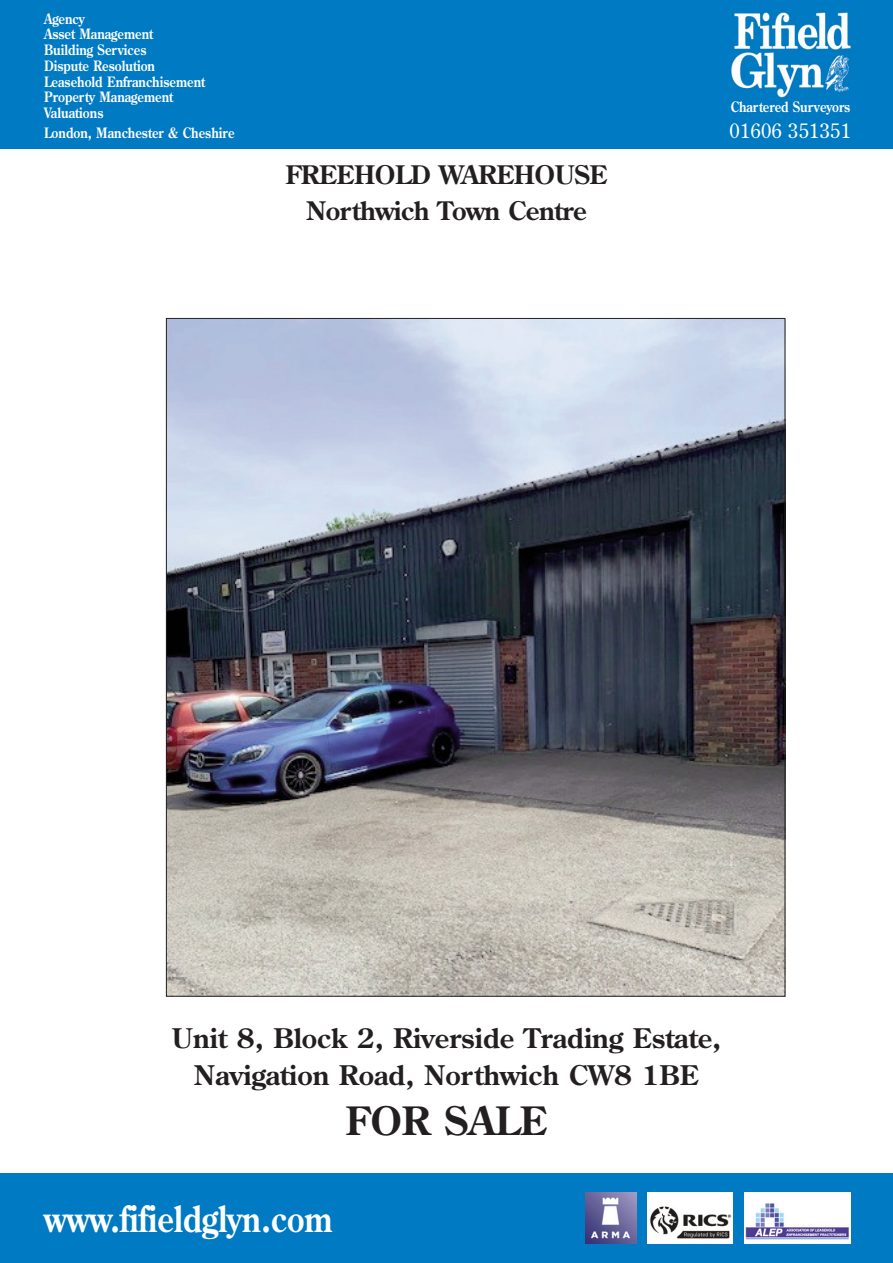
<style>
.page{position:relative;width:893px;height:1263px;background:#fff}
.page>*{position:absolute;margin:0;border:0;box-sizing:border-box;transform-origin:0 0}
.t1{font:700 39px "Century Old Style";color:#231f20}
.t2{font:700 36px "Century Old Style";color:#fff;scale:.85 1}
.t3{font:700 27px/37.5px "Century Old Style";color:#231f20;text-align:center}
.t4{font:700 25.5px "Century Old Style";letter-spacing:-.02em;color:#231f20}
.t5{font:20.25px "Century Old Style";letter-spacing:.02em;color:#fff}
.t6{font:700 14.25px/15.8px "Century Old Style";color:#fff;scale:.85 1}
</style>
<div class="page">
<img style="left:168px;top:320px;width:615px;height:674px">
<div style="left:0;top:0;width:893px;height:149px;background:#007ac2"></div>
<img style="left:731px;top:12px;width:120px;height:86px">
<div style="left:0;top:1174px;width:893px;height:89px;background:#007ac2"></div>
<img style="left:744px;top:1193px;width:106px;height:51px">
<div style="left:648px;top:1193px;width:85px;height:51px;background:#fff"></div>
<img style="left:650px;top:1206px;width:82px;height:33px">
<img style="left:585px;top:1193px;width:51px;height:51px">
<p class="t6" style="left:44px;top:12px;width:191px">Agency<br>Asset Management<br>Building Services<br>Dispute Resolution<br>Leasehold Enfranchisement<br>Property Management<br>Valuations</p>
<p class="t6" style="left:44px;top:126px;width:226px">London, Manchester &amp; Cheshire</p>
<p class="t4" style="left:285px;top:165px;width:324px">FREEHOLD WAREHOUSE</p>
<p class="t4" style="left:306px;top:201px;width:282px">Northwich Town Centre</p>
<p class="t6" style="left:731px;top:100px;width:142px">Chartered Surveyors</p>
<p class="t5" style="left:729px;top:123px;width:123px">01606 351351</p>
<p class="t3" style="left:172px;top:1021px;width:551px">Unit 8, Block 2, Riverside Trading Estate,<br>Navigation Road, Northwich CW8 1BE</p>
<p class="t1" style="left:346px;top:1106px;width:203px">FOR SALE</p>
<p class="t2" style="left:44px;top:1205px;width:341px">www.fifieldglyn.com</p>
</div>
